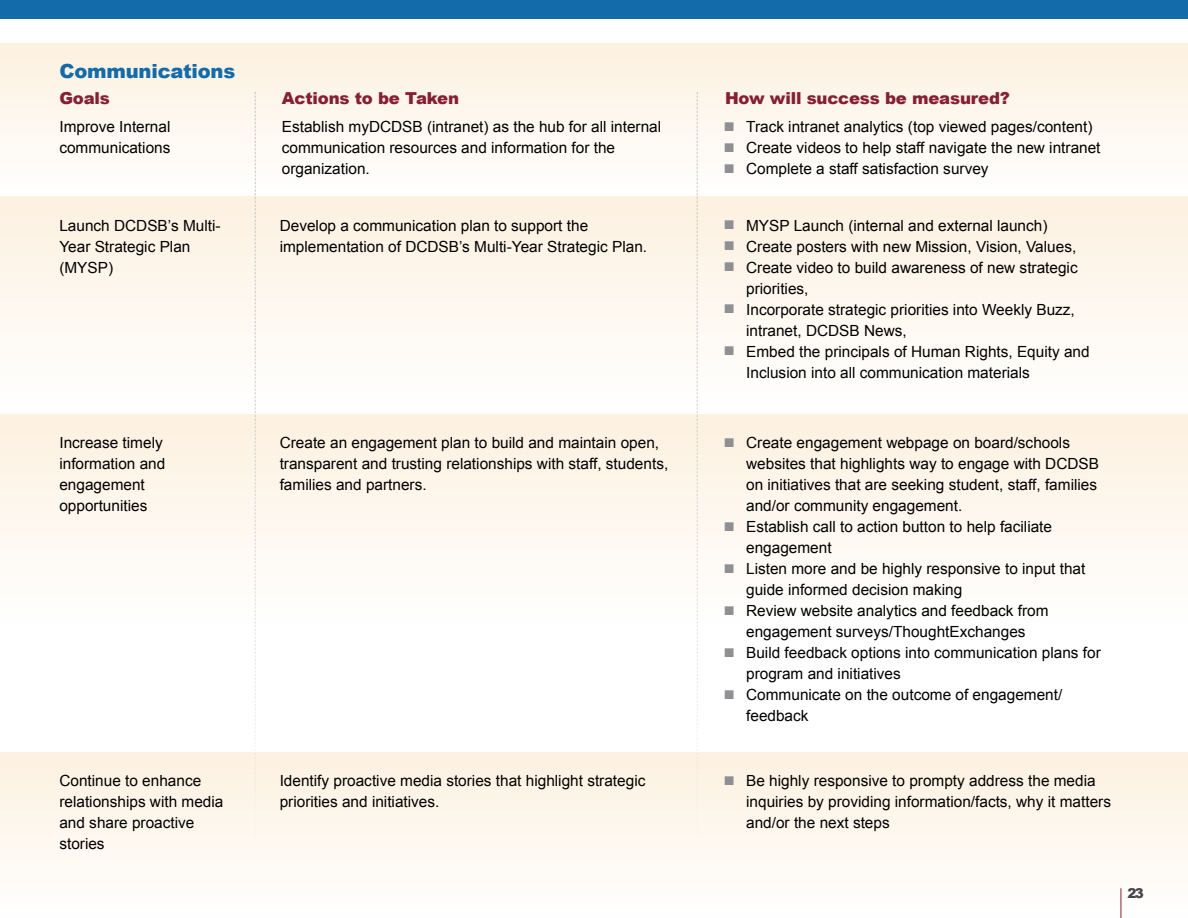
<style>
.page{position:relative;width:1188px;height:918px;background:#fff}
.page>*{position:absolute;margin:0;border:0;box-sizing:border-box;transform-origin:0 0}
.t1{font:900 19.5px "Arial";letter-spacing:-.01em;color:#136ba9}
.t2{font:900 16.5px "Arial";letter-spacing:-.01em;color:#852034}
.t3{font:15.3px/21px "Arial";color:#000}
.t4{font:900 13.5px "Arial";color:#464547}
.s1{color:#8e9093}
</style>
<div class="page">
<div style="left:0;top:0;width:1188px;height:18px;background:#136ba9"></div>
<hr style="left:0;top:394px;width:1px;height:232px;background:#fdf1e0">
<div style="left:0;top:43px;width:1188px;height:153px;background:linear-gradient(to bottom,#fdf0df,#fefefe)"></div>
<div style="left:0;top:196px;width:1188px;height:209px;background:linear-gradient(to bottom,#fdf0df,#fefefe)"></div>
<div style="left:0;top:414px;width:1188px;height:208px;background:linear-gradient(to bottom,#fdf0df,#fefefe)"></div>
<div style="left:0;top:752px;width:1188px;height:166px;background:linear-gradient(to bottom,#fdf0df,#fefefe)"></div>
<svg style="left:255px;top:92px;width:1px;height:754px"></svg>
<svg style="left:697px;top:92px;width:1px;height:754px"></svg>
<hr style="left:1120px;top:888px;width:1px;height:30px;background:#852034">
<p class="t1" style="left:59px;top:57px;width:177px">Communications</p>
<p class="t2" style="left:59px;top:86px;width:52px">Goals</p>
<p class="t2" style="left:282px;top:86px;width:179px">Actions to be Taken</p>
<p class="t3" style="left:282px;top:117px;width:381px">Establish myDCDSB (intranet) as the hub for all internal communication resources and information for the organization.</p>
<p class="t3" style="left:59px;top:117px;width:113px">Improve Internal communications</p>
<p class="t2" style="left:725px;top:86px;width:287px">How will success be measured?</p>
<p class="t3" style="left:725px;top:117px;width:369px"><span class="s1">■</span> Track intranet analytics (top viewed pages/content)</p>
<p class="t3" style="left:725px;top:138px;width:378px"><span class="s1">■</span> Create videos to help staff navigate the new intranet</p>
<p class="t3" style="left:725px;top:159px;width:266px"><span class="s1">■</span> Complete a staff satisfaction survey</p>
<p class="t3" style="left:59px;top:215px;width:163px">Launch DCDSB’s Multi-<br>Year Strategic Plan (MYSP)</p>
<p class="t3" style="left:280px;top:215px;width:369px">Develop a communication plan to support the implementation of DCDSB’s Multi-Year Strategic Plan.</p>
<p class="t3" style="left:725px;top:215px;width:324px"><span class="s1">■</span> MYSP Launch (internal and external launch)</p>
<p class="t3" style="left:725px;top:236px;width:353px"><span class="s1">■</span> Create posters with new Mission, Vision, Values,</p>
<p class="t3" style="left:746px;top:257px;width:333px;text-indent:-22px"><span class="s1">■</span> Create video to build awareness of new strategic priorities,</p>
<p class="t3" style="left:746px;top:299px;width:330px;text-indent:-22px"><span class="s1">■</span> Incorporate strategic priorities into Weekly Buzz, intranet, DCDSB News,</p>
<p class="t3" style="left:746px;top:341px;width:345px;text-indent:-22px"><span class="s1">■</span> Embed the principals of Human Rights, Equity and<br>Inclusion into all communication materials</p>
<p class="t3" style="left:59px;top:433px;width:107px">Increase timely information and engagement opportunities</p>
<p class="t3" style="left:280px;top:433px;width:390px">Create an engagement plan to build and maintain open, transparent and trusting relationships with staff, students, families and partners.</p>
<p class="t3" style="left:746px;top:433px;width:354px;text-indent:-22px"><span class="s1">■</span> Create engagement webpage on board/schools websites that highlights way to engage with DCDSB on initiatives that are seeking student, staff, families and/or community engagement.</p>
<p class="t3" style="left:746px;top:517px;width:307px;text-indent:-22px"><span class="s1">■</span> Establish call to action button to help faciliate engagement</p>
<p class="t3" style="left:746px;top:559px;width:341px;text-indent:-22px"><span class="s1">■</span> Listen more and be highly responsive to input that guide informed decision making</p>
<p class="t3" style="left:725px;top:601px;width:326px;text-align:center"><span class="s1">■</span> Review website analytics and feedback from engagement surveys/ThoughtExchanges</p>
<p class="t3" style="left:746px;top:643px;width:356px;text-indent:-22px"><span class="s1">■</span> Build feedback options into communication plans for program and initiatives</p>
<p class="t3" style="left:746px;top:685px;width:318px;text-indent:-22px"><span class="s1">■</span> Communicate on the outcome of engagement/ feedback</p>
<p class="t3" style="left:59px;top:771px;width:166px">Continue to enhance relationships with media and share proactive stories</p>
<p class="t3" style="left:280px;top:771px;width:367px">Identify proactive media stories that highlight strategic priorities and initiatives.</p>
<p class="t3" style="left:746px;top:771px;width:366px;text-indent:-22px"><span class="s1">■</span> Be highly responsive to prompty address the media inquiries by providing information/facts, why it matters and/or the next steps</p>
<p class="t4" style="left:1128px;top:883px;width:18px">23</p>
</div>
